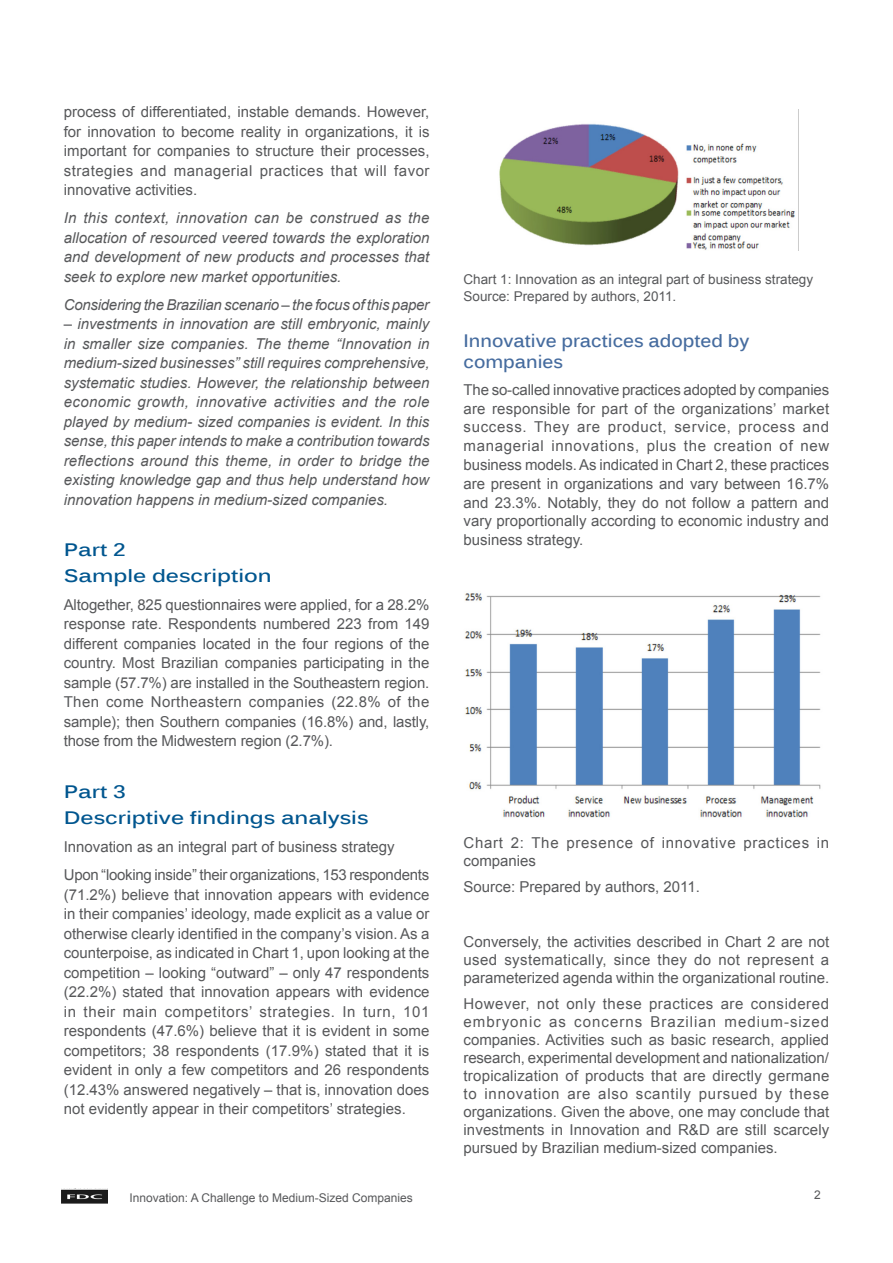
<style>
.page{position:relative;width:893px;height:1263px;background:#fff}
.page>*{position:absolute;margin:0;border:0;box-sizing:border-box;transform-origin:0 0}
.Subtítulo{font:700 18px "Kalinga";color:#01568f;scale:1.2 1}
.Subtitulo_1{font:700 18px/21px "Kalinga";color:#466c9f}
.Corpo_do_texto{font:15px/19.5px "Arial";color:#57585a;text-align:justify}
.Corpo_do_texto-2{font:italic 15px/19.5px "Arial";color:#57585a;text-align:justify}
.Corpo_do_texto-3{font:15px/18px "Arial";letter-spacing:.05em;color:#57585a}
.Legenda__fig__e_tabe{font:13.5px "Arial";color:#57585a}
.Legenda__fig__e_tabe-2{font:12px "Arial";color:#57585a}
</style>
<div class="page">
<img style="left:61px;top:1188px;width:47px;height:16px">
<img style="left:499px;top:109px;width:300px;height:142px">
<img style="left:465px;top:593px;width:356px;height:225px">
<p class="Corpo_do_texto" style="left:64px;top:102px;width:367px">process of differentiated, instable demands. However, for innovation to become reality in organizations, it is important for companies to structure their processes, strategies and managerial practices that will favor innovative activities.</p>
<p class="Corpo_do_texto-2" style="left:64px;top:208px;width:367px">In this context, innovation can be construed as the allocation of resourced veered towards the exploration and development of new products and processes that seek to explore new market opportunities.</p>
<p class="Corpo_do_texto-2" style="left:64px;top:295px;width:367px">Considering the Brazilian scenario – the focus of this paper</p>
<p class="Corpo_do_texto-2" style="left:64px;top:314px;width:367px">– investments in innovation are still embryonic, mainly in smaller size companies. The theme “Innovation in medium-sized businesses” still requires comprehensive, systematic studies. However, the relationship between economic growth, innovative activities and the role played by medium- sized companies is evident. In this sense, this paper intends to make a contribution towards reflections around this theme, in order to bridge the existing knowledge gap and thus help understand how innovation happens in medium-sized companies.</p>
<p class="Subtítulo" style="left:64px;top:537px;width:53px">Part 2</p>
<p class="Subtítulo" style="left:64px;top:563px;width:175px">Sample description</p>
<p class="Corpo_do_texto" style="left:64px;top:595px;width:367px">Altogether, 825 questionnaires were applied, for a 28.2% response rate. Respondents numbered 223 from 149 different companies located in the four regions of the country. Most Brazilian companies participating in the sample (57.7%) are installed in the Southeastern region.<br>Then come Northeastern companies (22.8% of the sample); then Southern companies (16.8%) and, lastly, those from the Midwestern region (2.7%).</p>
<p class="Subtítulo" style="left:64px;top:780px;width:53px">Part 3</p>
<p class="Subtítulo" style="left:64px;top:806px;width:255px">Descriptive findings analysis</p>
<p class="Corpo_do_texto" style="left:64px;top:837px;width:333px">Innovation as an integral part of business strategy</p>
<p class="Corpo_do_texto" style="left:64px;top:865px;width:367px">Upon “looking inside” their organizations, 153 respondents (71.2%) believe that innovation appears with evidence in their companies’ ideology, made explicit as a value or otherwise clearly identified in the company’s vision. As a counterpoise, as indicated in Chart 1, upon looking at the competition – looking “outward” – only 47 respondents (22.2%) stated that innovation appears with evidence in their main competitors’ strategies. In turn, 101 respondents (47.6%) believe that it is evident in some competitors; 38 respondents (17.9%) stated that it is evident in only a few competitors and 26 respondents (12.43% answered negatively – that is, innovation does not evidently appear in their competitors’ strategies.</p>
<p class="Legenda__fig__e_tabe" style="left:463px;top:271px;width:351px">Chart 1: Innovation as an integral part of business strategy</p>
<p class="Legenda__fig__e_tabe" style="left:463px;top:287px;width:214px">Source: Prepared by authors, 2011.</p>
<p class="Subtitulo_1" style="left:463px;top:331px;width:287px">Innovative practices adopted by companies</p>
<p class="Corpo_do_texto" style="left:463px;top:380px;width:367px;line-height:18.8px">The so-called innovative practices adopted by companies are responsible for part of the organizations’ market success. They are product, service, process and managerial innovations, plus the creation of new business models. As indicated in Chart 2, these practices are present in organizations and vary between 16.7% and 23.3%. Notably, they do not follow a pattern and vary proportionally according to economic industry and business strategy.</p>
<p class="Corpo_do_texto-3" style="left:463px;top:834px;width:367px">Chart 2: The presence of innovative practices in companies</p>
<p class="Corpo_do_texto" style="left:463px;top:877px;width:238px">Source: Prepared by authors, 2011.</p>
<p class="Corpo_do_texto" style="left:463px;top:933px;width:367px;line-height:18px">Conversely, the activities described in Chart 2 are not used systematically, since they do not represent a parameterized agenda within the organizational routine.</p>
<p class="Corpo_do_texto" style="left:463px;top:995px;width:367px;line-height:18px">However, not only these practices are considered embryonic as concerns Brazilian medium-sized companies. Activities such as basic research, applied research, experimental development and nationalization/ tropicalization of products that are directly germane to innovation are also scantily pursued by these organizations. Given the above, one may conclude that investments in Innovation and R&amp;D are still scarcely pursued by Brazilian medium-sized companies.</p>
<p class="Legenda__fig__e_tabe-2" style="left:129px;top:1189px;width:285px">Innovation: A Challenge to Medium-Sized Companies</p>
<p class="Legenda__fig__e_tabe-2" style="left:814px;top:1187px;width:8px">2</p>
</div>
